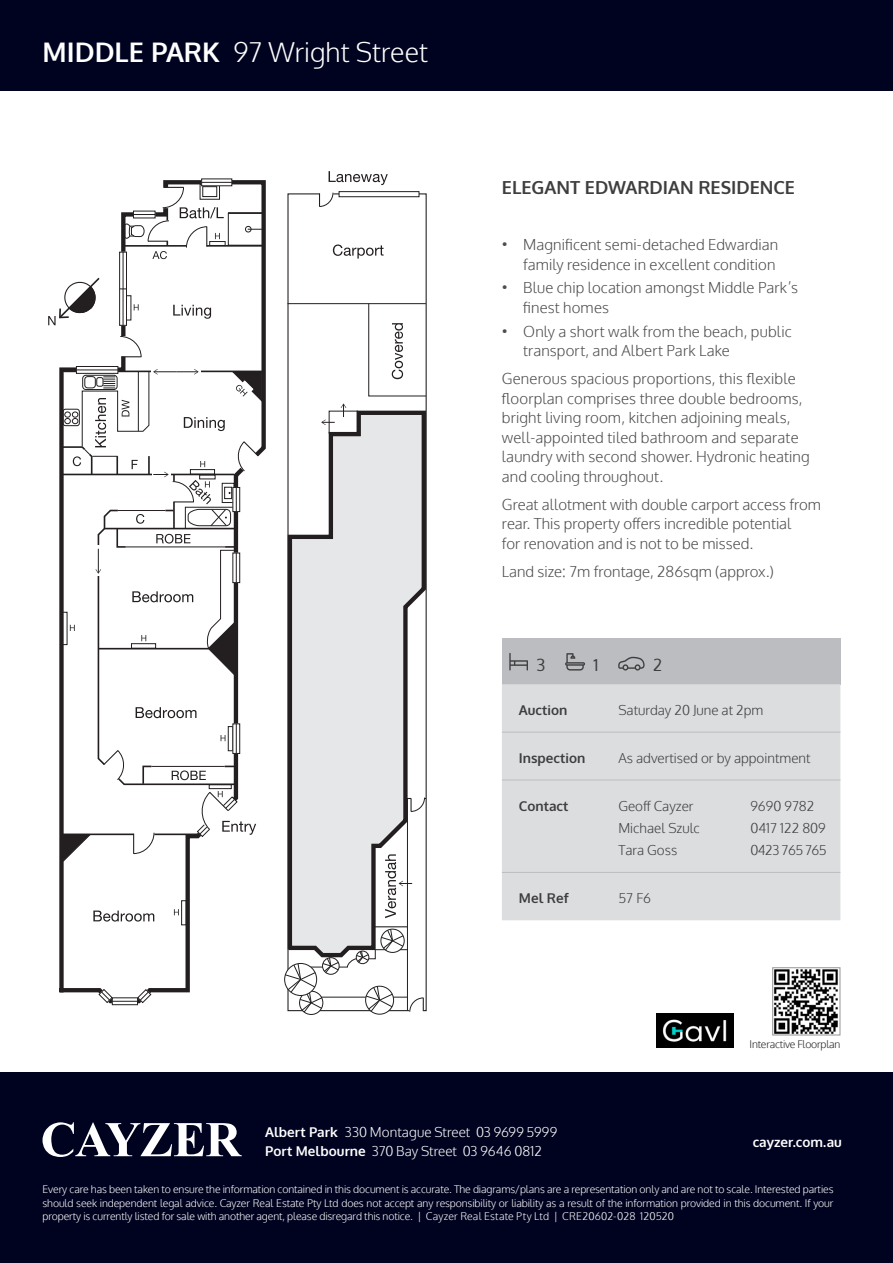
<style>
.page{position:relative;width:893px;height:1263px;background:#fff}
.page>*{position:absolute;margin:0;border:0;box-sizing:border-box;transform-origin:0 0}
.t1{font:300 27px "Oxygen";color:#fff}
.Headline{font:700 18px "Oxygen";color:#3e3e3f}
.t2{font:16.5px "Oxygen";color:#3e3e3f}
.Body_Copy{font:300 15px/19.5px "Oxygen";letter-spacing:.01em;color:#4b4c4d}
.Table_Copy{font:300 13.5px "Oxygen";color:#3e3e3f}
.COMPANY_INFO{font:300 13.5px "Oxygen";color:#fff}
.Table_Copy-2{font:700 13.5px "Oxygen";color:#3e3e3f}
.COMPANY_INFO-2{font:700 13.5px "Oxygen";color:#fff}
.Table_Copy-3{font:300 13.5px "Oxygen";letter-spacing:-.04em;color:#3e3e3f}
.Footnote{font:300 10.5px/13.5px "Oxygen";letter-spacing:.01em;color:#fff;text-align:justify}
.t3{font:300 10.5px "Oxygen";letter-spacing:-.02em;color:#231f20}
.s1{font-weight:700}
</style>
<div class="page">
<div style="left:0;top:0;width:893px;height:90px;background:#000320"></div>
<div style="left:0;top:1072px;width:893px;height:191px;background:#000320"></div>
<svg style="left:43px;top:1122px;width:199px;height:35px"></svg>
<div style="left:502px;top:638px;width:338px;height:46px;background:#bcbdc0"></div>
<div style="left:502px;top:684px;width:338px;height:236px;background:#dcdddf"></div>
<hr style="left:502px;top:732px;width:108px;height:1px;background:#bcbdc0">
<hr style="left:610px;top:732px;width:230px;height:1px;background:#bcbdc0">
<hr style="left:502px;top:780px;width:108px;height:1px;background:#bcbdc0">
<hr style="left:610px;top:780px;width:230px;height:1px;background:#bcbdc0">
<hr style="left:502px;top:872px;width:108px;height:1px;background:#bcbdc0">
<hr style="left:610px;top:872px;width:230px;height:1px;background:#bcbdc0">
<svg style="left:509px;top:653px;width:19px;height:17px"></svg>
<svg style="left:618px;top:657px;width:27px;height:13px"></svg>
<svg style="left:565px;top:653px;width:20px;height:17px"></svg>
<img style="left:774px;top:969px;width:64px;height:64px">
<div style="left:772px;top:967px;width:68px;height:68px;border:1px solid #939598"></div>
<img style="left:657px;top:1013px;width:76px;height:35px">
<svg style="left:48px;top:316px;width:7px;height:9px"></svg>
<svg style="left:55px;top:178px;width:211px;height:827px"></svg>
<hr style="left:63px;top:371px;width:200px;height:1px;background:#231f20">
<div style="left:116px;top:336px;width:27px;height:20px;background:#fff"></div>
<svg style="left:120px;top:336px;width:21px;height:21px"></svg>
<div style="left:77px;top:367px;width:40px;height:6px;background:#fff"></div>
<div style="left:76px;top:366px;width:42px;height:8px;border:1px solid #231f20"></div>
<svg style="left:98px;top:989px;width:54px;height:14px"></svg>
<div style="left:112px;top:997px;width:26px;height:8px;border:1px solid #231f20"></div>
<div style="left:151px;top:367px;width:50px;height:9px;background:#fff"></div>
<svg style="left:134px;top:304px;width:5px;height:6px"></svg>
<svg style="left:174px;top:909px;width:5px;height:6px"></svg>
<div style="left:181px;top:900px;width:5px;height:25px;border:1px solid #231f20"></div>
<hr style="left:125px;top:245px;width:139px;height:2px;background:#231f20">
<hr style="left:228px;top:212px;width:34px;height:2px;background:#231f20">
<div style="left:228px;top:213px;width:35px;height:32px;border:1px solid #231f20"></div>
<hr style="left:166px;top:183px;width:2px;height:63px;background:#231f20">
<div style="left:200px;top:184px;width:20px;height:15px;border:1px solid #231f20"></div>
<div style="left:202px;top:186px;width:15px;height:11px;border:1px solid #231f20"></div>
<svg style="left:204px;top:181px;width:26px;height:3px"></svg>
<div style="left:202px;top:179px;width:30px;height:7px;border:1px solid #fff"></div>
<hr style="left:202px;top:182px;width:30px;height:1px;background:#231f20">
<div style="left:209px;top:241px;width:16px;height:5px;border:1px solid #231f20"></div>
<svg style="left:245px;top:226px;width:18px;height:6px"></svg>
<svg style="left:122px;top:254px;width:3px;height:69px"></svg>
<hr style="left:123px;top:252px;width:1px;height:73px;background:#231f20">
<div style="left:119px;top:252px;width:8px;height:74px;border:1px solid #231f20"></div>
<svg style="left:173px;top:305px;width:38px;height:14px"></svg>
<svg style="left:93px;top:910px;width:61px;height:11px"></svg>
<svg style="left:124px;top:187px;width:100px;height:72px"></svg>
<svg style="left:61px;top:369px;width:201px;height:493px"></svg>
<svg style="left:333px;top:244px;width:51px;height:15px"></svg>
<svg style="left:329px;top:171px;width:59px;height:14px"></svg>
<svg style="left:289px;top:410px;width:136px;height:519px;fill:#e6e7e9"></svg>
<div style="left:287px;top:193px;width:140px;height:818px;border:1px solid #231f20"></div>
<hr style="left:374px;top:926px;width:34px;height:1px;background:#231f20">
<hr style="left:407px;top:798px;width:1px;height:213px;background:#231f20">
<div style="left:411px;top:795px;width:13px;height:17px;background:#fff"></div>
<svg style="left:407px;top:797px;width:19px;height:15px"></svg>
<div style="left:300px;top:991px;width:23px;height:23px;background:#8a8888;border-radius:50%"></div>
<div style="left:299px;top:991px;width:24px;height:23px;border:1px solid #231f20;border-radius:50%"></div>
<div style="left:366px;top:986px;width:28px;height:28px;background:#3c393a;border-radius:50%"></div>
<div style="left:365px;top:986px;width:29px;height:28px;border:1px solid #231f20;border-radius:50%"></div>
<div style="left:284px;top:963px;width:33px;height:32px;border:1px solid #231f20;border-radius:50%"></div>
<svg style="left:285px;top:929px;width:139px;height:83px"></svg>
<div style="left:329px;top:411px;width:29px;height:22px;border:1px solid #231f20"></div>
<hr style="left:288px;top:303px;width:138px;height:1px;background:#231f20">
<svg style="left:368px;top:303px;width:59px;height:93px"></svg>
<div style="left:339px;top:192px;width:80px;height:5px;background:#fff"></div>
<div style="left:339px;top:191px;width:80px;height:6px;border:1px solid #231f20"></div>
<svg style="left:319px;top:192px;width:14px;height:15px"></svg>
<svg style="left:341px;top:404px;width:5px;height:13px"></svg>
<svg style="left:321px;top:420px;width:14px;height:5px"></svg>
<svg style="left:385px;top:854px;width:27px;height:64px"></svg>
<p class="t1" style="left:43px;top:35px;width:387px"><span class="s1">MIDDLE PARK</span> 97 Wright Street</p>
<p class="Headline" style="left:502px;top:176px;width:295px">ELEGANT EDWARDIAN RESIDENCE</p>
<p class="Body_Copy" style="left:502px;top:235px;width:278px;text-align:right">• Magnificent semi-detached Edwardian family residence in excellent condition</p>
<p class="Body_Copy" style="left:523px;top:279px;width:276px;text-indent:-21px">• Blue chip location amongst Middle Park’s finest homes</p>
<p class="Body_Copy" style="left:523px;top:322px;width:270px;text-indent:-21px">• Only a short walk from the beach, public transport, and Albert Park Lake</p>
<p class="Body_Copy" style="left:502px;top:369px;width:309px">Generous spacious proportions, this flexible floorplan comprises three double bedrooms, bright living room, kitchen adjoining meals, well‑appointed tiled bathroom and separate laundry with second shower. Hydronic heating and cooling throughout.</p>
<p class="Body_Copy" style="left:502px;top:495px;width:321px">Great allotment with double carport access from rear. This property offers incredible potential<br>for renovation and is not to be missed.</p>
<p class="Body_Copy" style="left:502px;top:562px;width:273px">Land size: 7m frontage, 286sqm (approx.)</p>
<p class="t2" style="left:536px;top:653px;width:10px">3</p>
<p class="t2" style="left:593px;top:653px;width:7px">1</p>
<p class="t2" style="left:653px;top:653px;width:10px">2</p>
<p class="Table_Copy-2" style="left:519px;top:702px;width:50px">Auction</p>
<p class="Table_Copy" style="left:618px;top:702px;width:147px">Saturday 20 June at 2pm</p>
<p class="Table_Copy-2" style="left:519px;top:750px;width:68px">Inspection</p>
<p class="Table_Copy" style="left:618px;top:750px;width:194px">As advertised or by appointment</p>
<p class="Table_Copy-2" style="left:519px;top:797px;width:51px">Contact</p>
<p class="Table_Copy" style="left:618px;top:797px;width:77px">Geoff Cayzer</p>
<p class="Table_Copy" style="left:750px;top:797px;width:65px">9690 9782</p>
<p class="Table_Copy" style="left:618px;top:820px;width:83px">Michael Szulc</p>
<p class="Table_Copy" style="left:750px;top:820px;width:77px">0417 122 809</p>
<p class="Table_Copy" style="left:618px;top:842px;width:60px">Tara Goss</p>
<p class="Table_Copy-3" style="left:750px;top:842px;width:78px">0423 765 765</p>
<p class="Table_Copy-2" style="left:519px;top:890px;width:51px">Mel Ref</p>
<p class="Table_Copy" style="left:618px;top:890px;width:34px">57 F6</p>
<p class="t3" style="left:750px;top:1038px;width:92px">Interactive Floorplan</p>
<p class="COMPANY_INFO" style="left:265px;top:1124px;width:293px"><span class="s1">Albert Park</span> 330 Montague Street 03 9699 5999</p>
<p class="COMPANY_INFO" style="left:265px;top:1143px;width:278px"><span class="s1">Port Melbourne</span> 370 Bay Street 03 9646 0812</p>
<p class="COMPANY_INFO-2" style="left:753px;top:1133px;width:91px">cayzer.com.au</p>
<p class="Footnote" style="left:43px;top:1183px;width:792px">Every care has been taken to ensure the information contained in this document is accurate. The diagrams/plans are a representation only and are not to scale. Interested parties should seek independent legal advice. Cayzer Real Estate Pty Ltd does not accept any responsibility or liability as a result of the information provided in this document. If your property is currently listed for sale with another agent, please disregard this notice. | Cayzer Real Estate Pty Ltd | CRE20602-028 120520</p>
</div>
